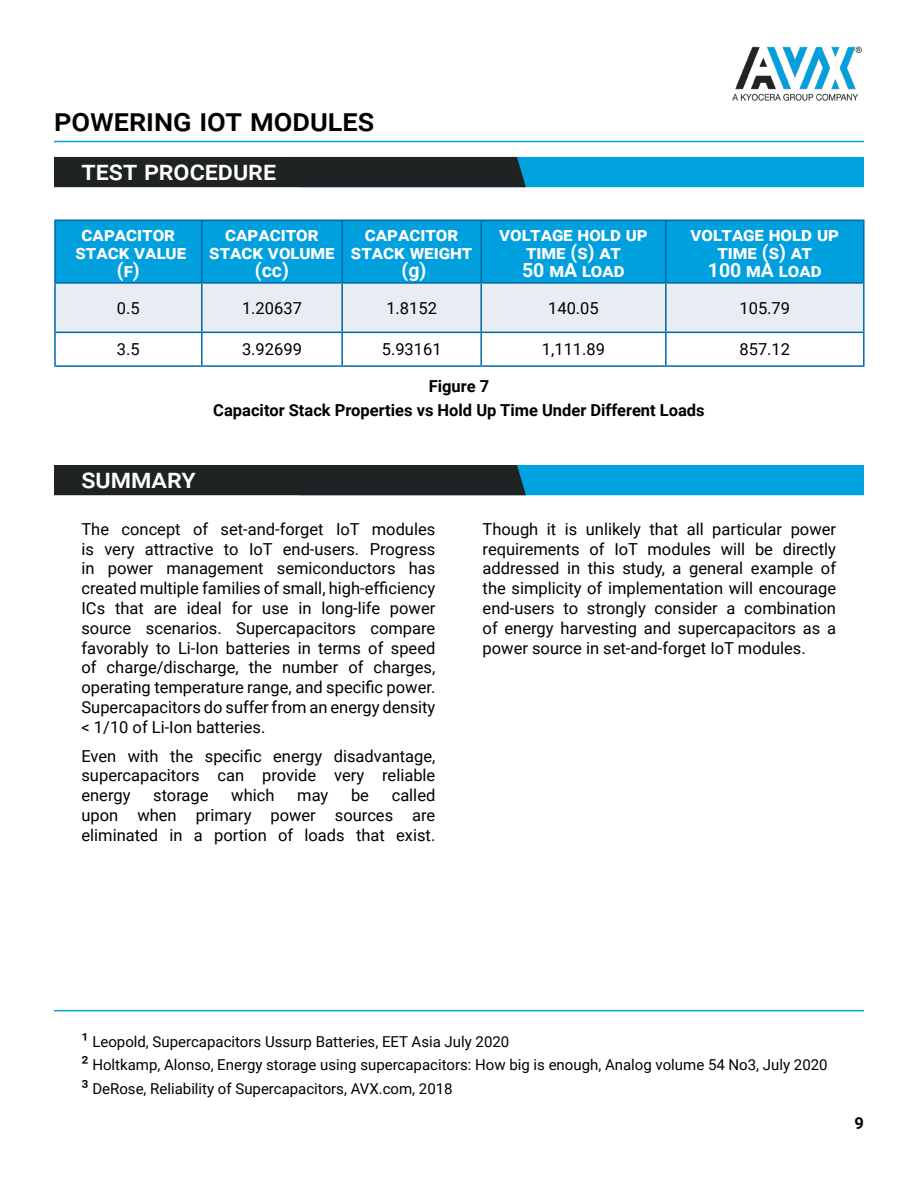
<style>
.page{position:relative;width:918px;height:1188px;background:#fff}
.page>*{position:absolute;margin:0;border:0;box-sizing:border-box;transform-origin:0 0}
.t1{font:500 31.5px "Roboto";color:#000}
.t2{font:500 27px "Roboto";color:#fff}
.t3{font:700 19.5px/18px "Roboto";color:#fff;text-align:center}
.t4{font:700 19.5px/18px "Roboto";letter-spacing:.04em;color:#fff;text-align:center}
.t5{font:16.5px/19.8px "Roboto";color:#000;text-align:justify}
.t6{font:700 16.5px/23.9px "Roboto";color:#000;text-align:center}
.t7{font:15px/23.4px "Roboto";color:#000}
.s1{font-size:19.5px}
</style>
<div class="page">
<hr style="left:54px;top:1010px;width:810px;height:1px;background:#00a2df">
<svg style="left:54px;top:465px;width:810px;height:30px;background:#125871"></svg>
<svg style="left:54px;top:157px;width:810px;height:30px;background:#125871"></svg>
<div style="left:56px;top:221px;width:807px;height:61px;background:#00a0df"></div>
<div style="left:56px;top:284px;width:807px;height:48px;background:#e7edf3"></div>
<hr style="left:666px;top:220px;width:199px;height:1px;background:#0068a5">
<hr style="left:863px;top:221px;width:2px;height:61px;background:#0068a5">
<hr style="left:666px;top:282px;width:199px;height:2px;background:#0068a5">
<hr style="left:54px;top:220px;width:148px;height:1px;background:#0068a5">
<hr style="left:54px;top:221px;width:2px;height:61px;background:#0068a5">
<hr style="left:202px;top:220px;width:140px;height:1px;background:#0068a5">
<hr style="left:201px;top:221px;width:2px;height:61px;background:#0068a5">
<hr style="left:342px;top:220px;width:139px;height:1px;background:#0068a5">
<hr style="left:341px;top:221px;width:2px;height:61px;background:#0068a5">
<hr style="left:54px;top:282px;width:148px;height:2px;background:#0068a5">
<hr style="left:202px;top:282px;width:140px;height:2px;background:#0068a5">
<hr style="left:342px;top:282px;width:139px;height:2px;background:#0068a5">
<hr style="left:481px;top:220px;width:185px;height:1px;background:#0068a5">
<hr style="left:480px;top:221px;width:2px;height:61px;background:#0068a5">
<hr style="left:665px;top:221px;width:2px;height:61px;background:#0068a5">
<hr style="left:481px;top:282px;width:185px;height:2px;background:#0068a5">
<hr style="left:54px;top:284px;width:2px;height:48px;background:#0068a5">
<hr style="left:201px;top:284px;width:2px;height:48px;background:#0068a5">
<hr style="left:341px;top:284px;width:2px;height:48px;background:#0068a5">
<hr style="left:480px;top:284px;width:2px;height:48px;background:#0068a5">
<hr style="left:665px;top:284px;width:2px;height:48px;background:#0068a5">
<hr style="left:863px;top:284px;width:2px;height:48px;background:#0068a5">
<hr style="left:54px;top:332px;width:148px;height:1px;background:#0068a5">
<hr style="left:54px;top:333px;width:2px;height:32px;background:#0068a5">
<hr style="left:202px;top:332px;width:140px;height:1px;background:#0068a5">
<hr style="left:201px;top:333px;width:2px;height:32px;background:#0068a5">
<hr style="left:342px;top:332px;width:139px;height:1px;background:#0068a5">
<hr style="left:341px;top:333px;width:2px;height:32px;background:#0068a5">
<hr style="left:481px;top:332px;width:185px;height:1px;background:#0068a5">
<hr style="left:480px;top:333px;width:2px;height:32px;background:#0068a5">
<hr style="left:666px;top:332px;width:199px;height:1px;background:#0068a5">
<hr style="left:665px;top:333px;width:2px;height:32px;background:#0068a5">
<hr style="left:863px;top:333px;width:2px;height:32px;background:#0068a5">
<hr style="left:54px;top:365px;width:148px;height:2px;background:#0068a5">
<hr style="left:202px;top:365px;width:140px;height:2px;background:#0068a5">
<hr style="left:342px;top:365px;width:139px;height:2px;background:#0068a5">
<hr style="left:481px;top:365px;width:185px;height:2px;background:#0068a5">
<hr style="left:666px;top:365px;width:199px;height:2px;background:#0068a5">
<hr style="left:54px;top:141px;width:810px;height:1px;background:#00a2df">
<img style="left:732px;top:46px;width:130px;height:55px">
<h1 class="t1" style="left:54px;top:97px;width:322px">powering iot modules</h1>
<h2 class="t2" style="left:81px;top:151px;width:196px">test procedure</h2>
<p class="t4" style="left:76px;top:224px;width:112px">capacitor stack value (f)</p>
<p class="t3" style="left:209px;top:224px;width:127px">capacitor stack volume (cc)</p>
<p class="t3" style="left:351px;top:224px;width:123px">capacitor stack weight (g)</p>
<p class="t3" style="left:499px;top:224px;width:150px">voltage hold up time (s) at<br>50 mA load</p>
<p class="t3" style="left:690px;top:224px;width:150px">voltage hold up time (s) at<br>100 mA load</p>
<p class="t5" style="left:117px;top:297px;width:24px">0.5</p>
<p class="t5" style="left:242px;top:297px;width:61px">1.20637</p>
<p class="t5" style="left:386px;top:297px;width:52px">1.8152</p>
<p class="t5" style="left:548px;top:297px;width:52px">140.05</p>
<p class="t5" style="left:739px;top:297px;width:52px">105.79</p>
<p class="t5" style="left:117px;top:339px;width:24px">3.5</p>
<p class="t5" style="left:242px;top:339px;width:61px">3.92699</p>
<p class="t5" style="left:382px;top:339px;width:61px">5.93161</p>
<p class="t5" style="left:542px;top:339px;width:65px">1,111.89</p>
<p class="t5" style="left:739px;top:339px;width:52px">857.12</p>
<p class="t6" style="left:213px;top:374px;width:493px">Figure 7<br>Capacitor Stack Properties vs Hold Up Time Under Different Loads</p>
<h2 class="t2" style="left:81px;top:459px;width:116px">summary</h2>
<p class="t5" style="left:81px;top:518px;width:355px">The concept of set-and-forget IoT modules is very attractive to IoT end-users. Progress in power management semiconductors has created multiple families of small, high-efficiency ICs that are ideal for use in long-life power source scenarios. Supercapacitors compare favorably to Li-Ion batteries in terms of speed of charge/discharge, the number of charges, operating temperature range, and specific power.<br>Supercapacitors do suffer from an energy density &lt; 1/10 of Li-Ion batteries.</p>
<p class="t5" style="left:81px;top:745px;width:355px">Even with the specific energy disadvantage, supercapacitors can provide very reliable energy</p>
<p class="t5" style="left:81px;top:785px;width:355px;text-indent:310px">called upon when primary power sources are eliminated in a portion of loads that exist.</p>
<p class="t5" style="left:153px;top:785px;width:57px">storage</p>
<p class="t5" style="left:231px;top:785px;width:45px">which</p>
<p class="t5" style="left:297px;top:785px;width:33px">may</p>
<p class="t5" style="left:351px;top:785px;width:20px">be</p>
<p class="t5" style="left:483px;top:518px;width:355px">Though it is unlikely that all particular power requirements of IoT modules will be directly addressed in this study, a general example of the simplicity of implementation will encourage end-users to strongly consider a combination of energy harvesting and supercapacitors as a power source in set-and-forget IoT modules.</p>
<p class="t7" style="left:81px;top:1029px;width:748px"><span class="s1">¹</span> Leopold, Supercapacitors Ussurp Batteries, EET Asia July 2020<br><span class="s1">²</span> Holtkamp, Alonso, Energy storage using supercapacitors: How big is enough, Analog volume 54 No3, July 2020<br><span class="s1">³</span> DeRose, Reliability of Supercapacitors, AVX.com, 2018</p>
<p class="t6" style="left:855px;top:1111px;width:11px">9</p>
</div>
